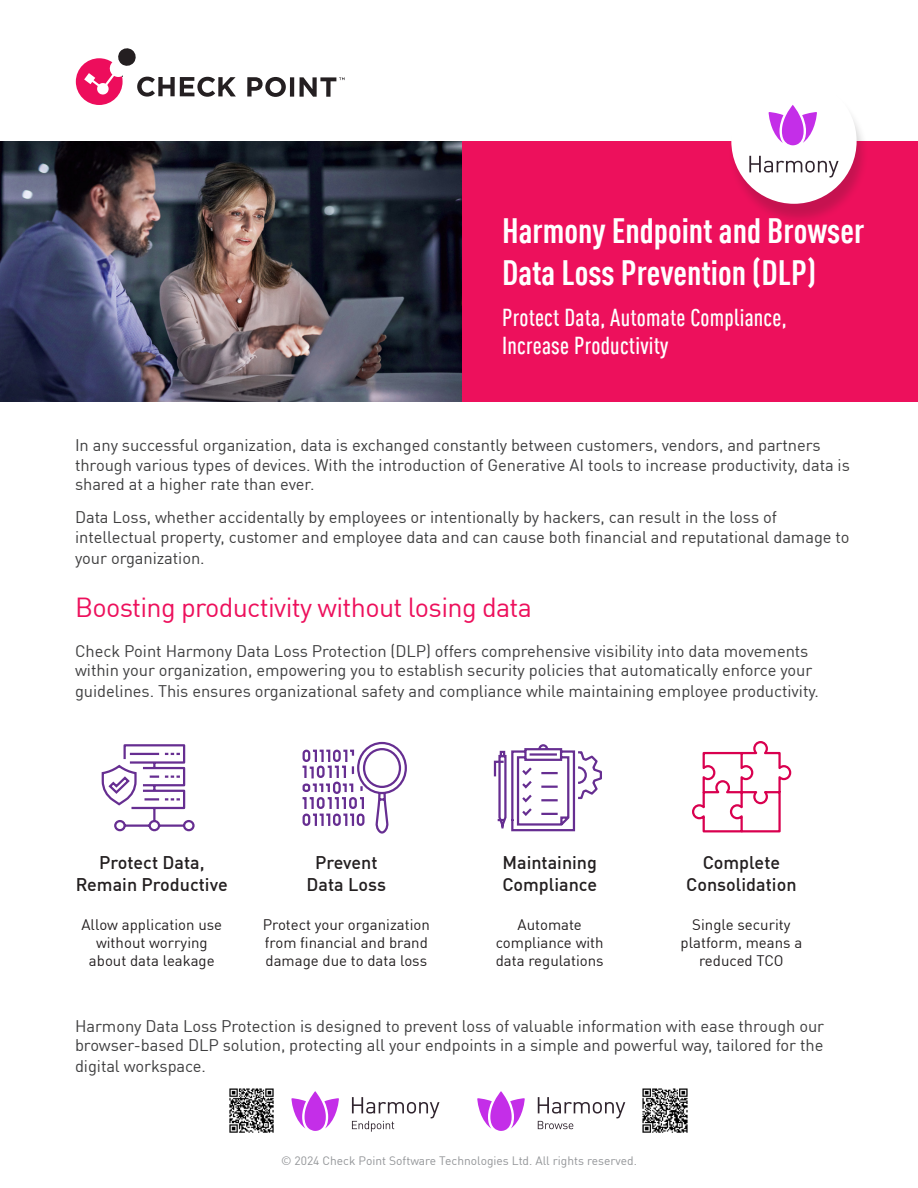
<style>
.page{position:relative;width:918px;height:1188px;background:#fff}
.page>*{position:absolute;margin:0;border:0;box-sizing:border-box;transform-origin:0 0}
.Header_1{font:700 condensed 34.5px/42.2px "DIN Pro";color:#fff}
.Bullets_list{font:27px "DIN Pro";letter-spacing:-.025em;color:#ed105c}
.Sub-head_1{font:500 condensed 24px/28.8px "DIN Pro";letter-spacing:.01em;color:#fff}
.t1{font:500 18px/21.6px "DIN Pro";color:#231f20;text-align:center}
.Bullets_list-2{font:16.5px/19.5px "DIN Pro";letter-spacing:-.005em;color:#3e3e3f}
.Body_Copy{font:16.5px/19.5px "DIN Pro";letter-spacing:-.005em;color:#3e3e3f}
.t2{font:15px/18px "DIN Pro";color:#231f20;text-align:center}
.t3{font:12px "DIN Pro";color:#939598}
</style>
<div class="page">
<svg style="left:247px;top:77px;width:39px;height:20px"></svg>
<hr style="left:290px;top:77px;width:4px;height:20px;background:#241f21">
<svg style="left:76px;top:48px;width:160px;height:57px"></svg>
<svg style="left:300px;top:77px;width:45px;height:20px"></svg>
<img style="left:0;top:141px;width:463px;height:261px">
<div style="left:463px;top:141px;width:455px;height:261px;background:#ed105c"></div>
<div style="left:728px;top:83px;width:141px;height:141px;background:#231f20;opacity:.2"></div>
<div style="left:731px;top:79px;width:126px;height:125px;background:#fff;border-radius:50%"></div>
<svg style="left:749px;top:156px;width:90px;height:22px"></svg>
<svg style="left:769px;top:105px;width:48px;height:40px"></svg>
<img style="left:642px;top:1088px;width:46px;height:45px">
<img style="left:229px;top:1088px;width:45px;height:45px">
<svg style="left:101px;top:744px;width:94px;height:88px"></svg>
<svg style="left:493px;top:744px;width:109px;height:88px"></svg>
<svg style="left:302px;top:741px;width:105px;height:93px"></svg>
<svg style="left:692px;top:741px;width:100px;height:92px"></svg>
<svg style="left:352px;top:1097px;width:88px;height:35px"></svg>
<svg style="left:291px;top:1091px;width:48px;height:40px"></svg>
<svg style="left:538px;top:1097px;width:87px;height:32px"></svg>
<svg style="left:477px;top:1091px;width:48px;height:40px"></svg>
<p class="Header_1" style="left:502px;top:207px;width:364px">Harmony Endpoint and Browser<br>Data Loss Prevention (DLP)</p>
<p class="Sub-head_1" style="left:502px;top:301px;width:286px">Protect Data, Automate Compliance,<br>Increase Productivity</p>
<p class="Body_Copy" style="left:75px;top:434px;width:776px">In any successful organization, data is exchanged constantly between customers, vendors, and partners through various types of devices. With the introduction of Generative AI tools to increase productivity, data is shared at a higher rate than ever.</p>
<p class="Body_Copy" style="left:75px;top:506px;width:776px">Data Loss, whether accidentally by employees or intentionally by hackers, can result in the loss of intellectual property, customer and employee data and can cause both financial and reputational damage to</p>
<p class="Body_Copy" style="left:75px;top:547px;width:131px">your organization.</p>
<p class="Bullets_list" style="left:75px;top:586px;width:458px">Boosting productivity without losing data</p>
<p class="Bullets_list-2" style="left:75px;top:640px;width:739px">Check Point Harmony Data Loss Protection (DLP) offers comprehensive visibility into data movements within your organization, empowering you to establish security policies that automatically enforce your</p>
<p class="Bullets_list-2" style="left:75px;top:680px;width:746px">guidelines. This ensures organizational safety and compliance while maintaining employee productivity.</p>
<p class="t1" style="left:76px;top:850px;width:153px">Protect Data,<br>Remain Productive</p>
<p class="t2" style="left:81px;top:915px;width:142px">Allow application use without worrying about data leakage</p>
<p class="t1" style="left:307px;top:850px;width:81px">Prevent<br>Data Loss</p>
<p class="t2" style="left:263px;top:915px;width:169px;text-align:left">Protect your organization from financial and brand damage due to data loss</p>
<p class="t1" style="left:502px;top:850px;width:96px;text-align:left">Maintaining<br>Compliance</p>
<p class="t2" style="left:496px;top:915px;width:109px">Automate compliance with data regulations</p>
<p class="t1" style="left:686px;top:850px;width:112px">Complete<br>Consolidation</p>
<p class="t2" style="left:681px;top:915px;width:123px">Single security platform, means a reduced TCO</p>
<p class="Bullets_list-2" style="left:75px;top:1015px;width:751px">Harmony Data Loss Protection is designed to prevent loss of valuable information with ease through our browser-based DLP solution, protecting all your endpoints in a simple and powerful way, tailored for the</p>
<p class="Bullets_list-2" style="left:75px;top:1055px;width:133px">digital workspace.</p>
<p class="t3" style="left:281px;top:1151px;width:357px">© 2024 Check Point Software Technologies Ltd. All rights reserved.</p>
</div>
